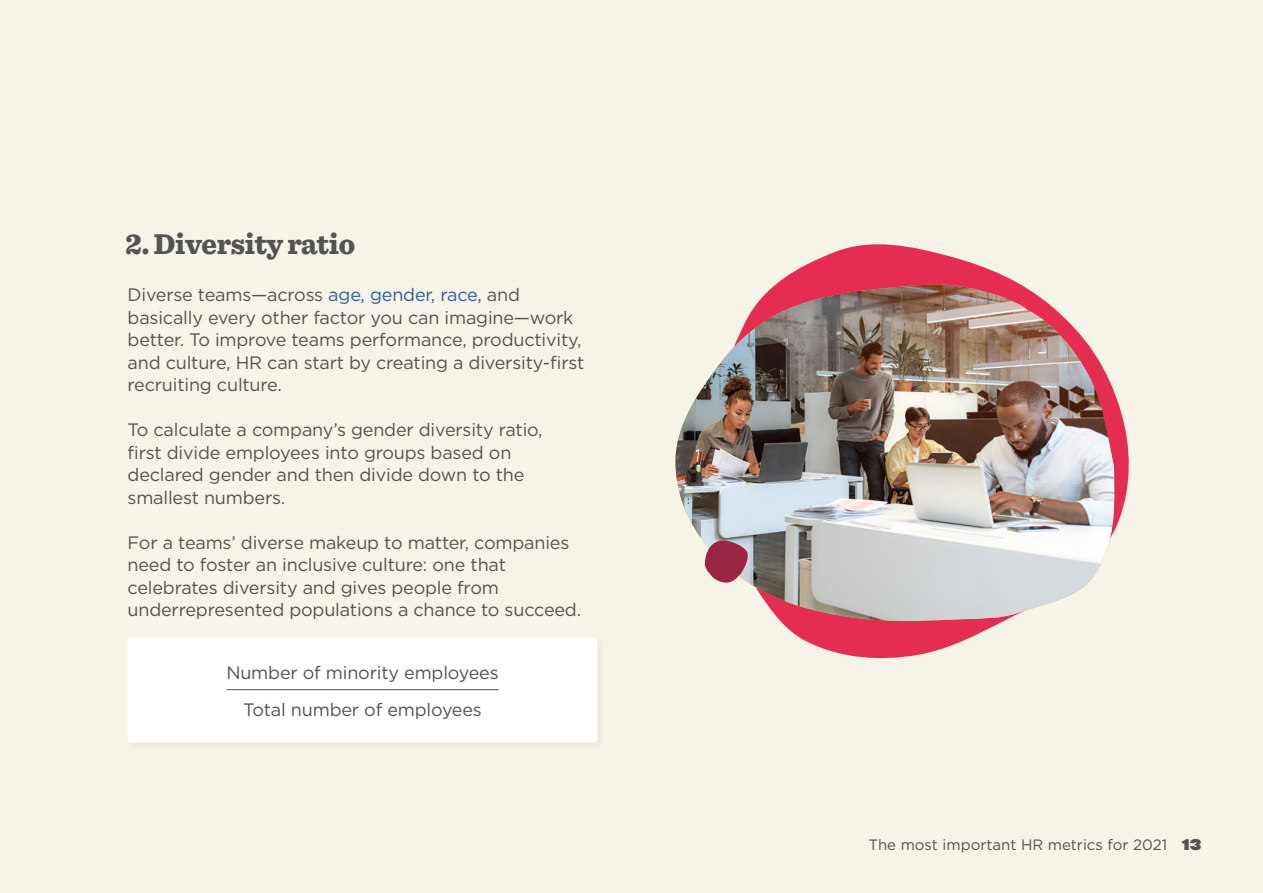
<style>
.page{position:relative;width:1263px;height:893px;background:#f6f3e8}
.page>*{position:absolute;margin:0;border:0;box-sizing:border-box;transform-origin:0 0}
.t1{font:900 30px "Sentinel";letter-spacing:-.01em;color:#535353;scale:.95 1}
.t2{font:18px/22.5px "Gotham HTF";letter-spacing:-.01em;color:#535353}
.t3{font:15px "Gotham HTF";color:#535353}
.t4{font:13.5px "Champion HTF Heavyweight";color:#535353}
.s1{color:#325d95}
</style>
<div class="page">
<div style="left:126px;top:636px;width:480px;height:114px;background:#000;opacity:.05"></div>
<div style="left:128px;top:637px;width:469px;height:105px;background:#fff;border-radius:3px"></div>
<hr style="left:226px;top:689px;width:273px;height:1px;background:#535353">
<svg style="left:777px;top:244px;width:352px;height:415px"></svg>
<img style="left:675px;top:284px;width:441px;height:337px">
<svg style="left:704px;top:539px;width:44px;height:44px;background:#ae5a70"></svg>
<h1 class="t1" style="left:126px;top:226px;width:243px">2. Diversity ratio</h1>
<p class="t2" style="left:128px;top:283px;width:458px">Diverse teams—across <span class="s1">age, gender, race</span>, and basically every other factor you can imagine—work better. To improve teams performance, productivity, and culture, HR can start by creating a diversity-first recruiting culture.</p>
<p class="t2" style="left:128px;top:418px;width:417px">To calculate a company s’ gender diversity ratio, first divide employees into groups based on declared gender and then divide down to the smallest numbers.</p>
<p class="t2" style="left:128px;top:531px;width:455px">For a teams’ diverse makeup to matter, companies need to foster an inclusive culture: one that celebrates diversity and gives people from underrepresented populations a chance to succeed.</p>
<p class="t2" style="left:226px;top:654px;width:274px;line-height:36.5px;text-align:center">Number of minority employees<br>Total number of employees</p>
<p class="t3" style="left:868px;top:837px;width:300px">The most important HR metrics for 2021</p>
<p class="t4" style="left:1182px;top:836px;width:21px">13</p>
</div>
